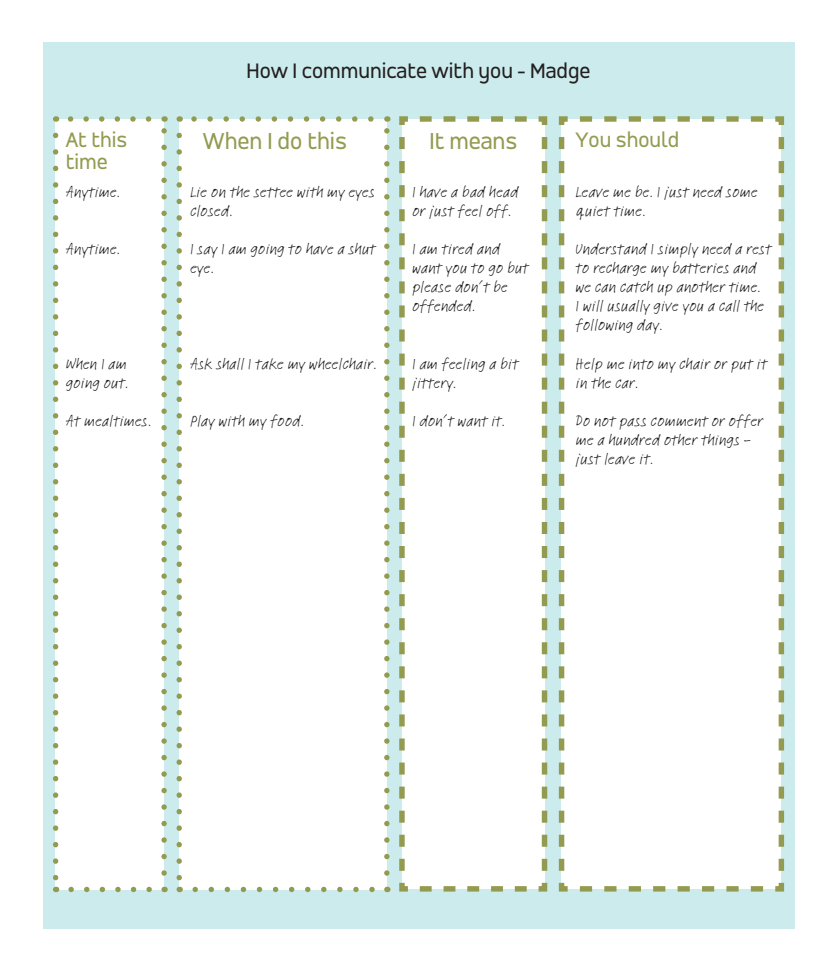
<style>
.page{position:relative;width:837px;height:971px;background:#fff}
.page>*{position:absolute;margin:0;border:0;box-sizing:border-box;transform-origin:0 0}
.heading2{font:24.5px "Accord";color:#939b50}
.heading2-2{font:22.3px "Accord";color:#231f20}
.heading2-3{font:22.3px/22.3px "Accord";color:#939b50}
.writtentext{font:16.3px/19.1px "Feltpen LT";color:#231f20}
</style>
<div class="page">
<div style="left:43px;top:42px;width:751px;height:886px;background:#ccebed"></div>
<div style="left:56px;top:119px;width:108px;height:770px;background:#fff"></div>
<svg style="left:71px;top:886px;width:85px;height:6px"></svg>
<svg style="left:67px;top:116px;width:81px;height:6px"></svg>
<svg style="left:53px;top:135px;width:5px;height:757px"></svg>
<svg style="left:161px;top:116px;width:6px;height:757px"></svg>
<svg style="left:399px;top:116px;width:149px;height:776px;background:#f9faf7"></svg>
<div style="left:179px;top:119px;width:208px;height:770px;background:#fff"></div>
<svg style="left:195px;top:886px;width:184px;height:6px"></svg>
<svg style="left:191px;top:116px;width:180px;height:6px"></svg>
<svg style="left:176px;top:135px;width:6px;height:757px"></svg>
<svg style="left:384px;top:116px;width:5px;height:757px"></svg>
<div style="left:558px;top:116px;width:227px;height:776px;background:#fff"></div>
<p class="heading2-2" style="left:246px;top:57px;width:345px">How I communicate with you - Madge</p>
<p class="heading2-3" style="left:66px;top:129px;width:63px">At this time</p>
<p class="heading2" style="left:429px;top:127px;width:89px">It means</p>
<p class="heading2" style="left:203px;top:127px;width:146px">When I do this</p>
<p class="heading2-3" style="left:575px;top:129px;width:105px">You should</p>
<p class="writtentext" style="left:66px;top:182px;width:56px">Anytime.</p>
<p class="writtentext" style="left:66px;top:239px;width:56px">Anytime.</p>
<p class="writtentext" style="left:66px;top:353px;width:64px">When I am going out.</p>
<p class="writtentext" style="left:66px;top:411px;width:87px">At mealtimes.</p>
<p class="writtentext" style="left:190px;top:182px;width:186px">Lie on the settee with my eyes closed.</p>
<p class="writtentext" style="left:190px;top:239px;width:187px">I say I am going to have a shut eye.</p>
<p class="writtentext" style="left:190px;top:353px;width:188px">Ask shall I take my wheelchair.</p>
<p class="writtentext" style="left:190px;top:411px;width:116px">Play with my food.</p>
<p class="writtentext" style="left:412px;top:182px;width:108px">I have a bad head or just feel off.</p>
<p class="writtentext" style="left:412px;top:239px;width:118px">I am tired and want you to go but please don’t be offended.</p>
<p class="writtentext" style="left:412px;top:353px;width:108px">I am feeling a bit jittery.</p>
<p class="writtentext" style="left:412px;top:411px;width:95px">I don’t want it.</p>
<p class="writtentext" style="left:575px;top:182px;width:184px">Leave me be. I just need some quiet time.</p>
<p class="writtentext" style="left:575px;top:239px;width:197px">Understand I simply need a rest to recharge my batteries and we can catch up another time.<br>I will usually give you a call the following day.</p>
<p class="writtentext" style="left:575px;top:353px;width:193px">Help me into my chair or put it in the car.</p>
<p class="writtentext" style="left:575px;top:411px;width:189px">Do not pass comment or offer me a hundred other things - just leave it.</p>
</div>
